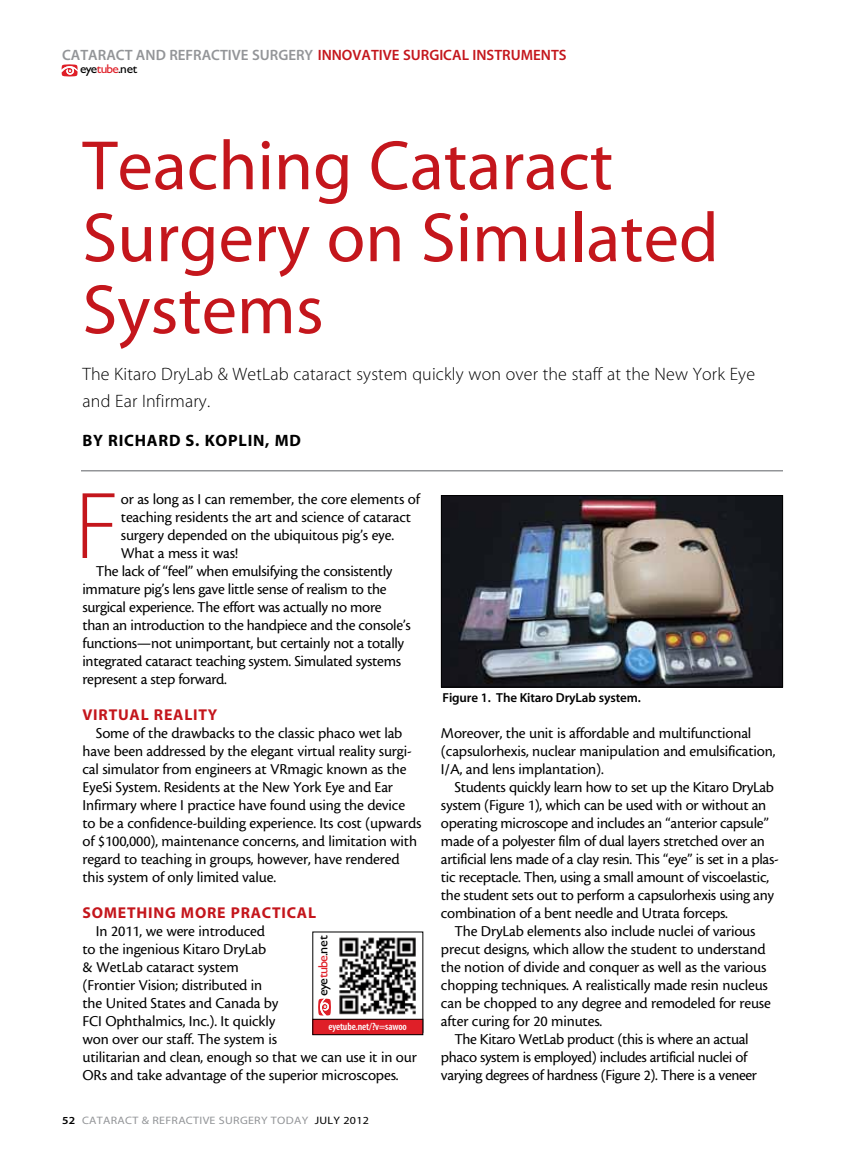
<style>
.page{position:relative;width:864px;height:1161px;background:#fff}
.page>*{position:absolute;margin:0;border:0;box-sizing:border-box;transform-origin:0 0}
.t1{font:95.85px "Myriad MM 215 600";color:#c4161c}
.t2{font:70.5px/72px "Myriad MM 400 600";color:#c4161c}
.t3{font:18px/27px "Myriad MM 215 600";letter-spacing:.01em;color:#000}
.t4{font:16.5px "Myriad MM 700 600";letter-spacing:.045em;color:#000}
.t5{font:15.75px/18px "Cronos MM 408 10";letter-spacing:-.01em;color:#000}
.t6{font:15.75px "Myriad MM 700 600";letter-spacing:.05em;color:#c4161c}
.t7{font:15px "Myriad MM 565 600";color:#c4161c}
.t8{font:13.35px "Gill Sans";letter-spacing:-.035em;color:#000;scale:1.05 1}
.t9{font:13.05px "Myriad MM 565 600";letter-spacing:-.01em;color:#000}
.t10{font:12.75px "Gill Sans";letter-spacing:-.04em;color:#000;scale:1.05 1}
.t11{font:10.8px "Myriad MM 400 600";letter-spacing:.025em;color:#939598;scale:1.11 1}
.t12{font:10.5px "Myriad MM 565 300";letter-spacing:-.01em;color:#fff}
.s1{color:#939598}
.s2{color:#df1f28}
.s3{font-family:"Myriad MM 565 600";color:#000}
.s4{color:#000}
</style>
<div class="page">
<hr style="left:81px;top:470px;width:702px;height:2px;background:#939598">
<svg style="left:318px;top:999px;width:13px;height:17px"></svg>
<img style="left:339px;top:937px;width:77px;height:78px">
<div style="left:313px;top:1019px;width:110px;height:16px;background:#df1f28"></div>
<div style="left:312px;top:1019px;width:111px;height:16px;border:1px solid #000"></div>
<img style="left:443px;top:497px;width:338px;height:188px">
<div style="left:441px;top:495px;width:342px;height:192px;border:1px solid #000"></div>
<svg style="left:62px;top:64px;width:16px;height:13px"></svg>
<p class="t7" style="left:62px;top:47px;width:505px"><span class="s1">CATARACT AND REFRACTIVE SURGERY</span> INNOVATIVE SURGICAL INSTRUMENTS</p>
<p class="t10" style="left:80px;top:62px;width:56px">eye<span class="s2">tube</span>.net</p>
<h2 class="t2" style="left:82px;top:133px;width:638px">Teaching Cataract<br>Surgery on Simulated<br>Systems</h2>
<p class="t3" style="left:82px;top:361px;width:674px">The Kitaro DryLab &amp; WetLab cataract system quickly won over the staff at the New York Eye and Ear Infirmary.</p>
<p class="t4" style="left:82px;top:433px;width:47px">BY RICHAR</p>
<p class="t4" style="left:169px;top:433px;width:58px">D S. KOPLIN</p>
<p class="t4" style="left:265px;top:433px;width:35px">, MD</p>
<h1 class="t1" style="left:75px;top:480px;width:46px">F</h1>
<p class="t5" style="left:121px;top:490px;width:301px">or as long as I can remember, the core elements of</p>
<p class="t5" style="left:121px;top:508px;width:292px">teaching residents the art and science of cataract</p>
<p class="t5" style="left:121px;top:526px;width:275px">surgery depended on the ubiquitous pig’s eye.</p>
<p class="t5" style="left:121px;top:544px;width:119px">What a mess it was!</p>
<p class="t5" style="left:96px;top:562px;width:298px">The lack of “feel” when emulsifying the consistently</p>
<p class="t5" style="left:82px;top:580px;width:306px">immature pig’s lens gave little sense of realism to the</p>
<p class="t5" style="left:82px;top:598px;width:301px">surgical experience. The effort was actually no more</p>
<p class="t5" style="left:82px;top:616px;width:330px">than an introduction to the handpiece and the console’s</p>
<p class="t5" style="left:82px;top:634px;width:323px">functions—not unimportant, but certainly not a totally</p>
<p class="t5" style="left:82px;top:652px;width:320px">integrated cataract teaching system. Simulated systems</p>
<p class="t5" style="left:82px;top:670px;width:146px">represent a step forward.</p>
<p class="t6" style="left:82px;top:707px;width:136px">VIRTUAL REALITY</p>
<p class="t5" style="left:82px;top:724px;width:341px;text-indent:13px">Some of the drawbacks to the classic phaco wet lab have been addressed by the elegant virtual reality surgi&shy;cal simulator from engineers at VRmagic known as the EyeSi System. Residents at the New York Eye and Ear Infirmary where I practice have found using the device to be a confidence-building experience. Its cost (upwards of $100,000), maintenance concerns, and limitation with regard to teaching in groups, however, have rendered this system of only limited value.</p>
<p class="t6" style="left:82px;top:905px;width:235px">SOMETHING MORE PRACTICAL</p>
<p class="t5" style="left:82px;top:922px;width:336px;text-indent:13px">In 2011, we were introduced<br>to the ingenious Kitaro DryLab<br>&amp; WetLab cataract system<br>(Frontier Vision; distributed in<br>the United States and Canada by<br>FCI Ophthalmics, Inc.). It quickly<br>won over our staff. The system is<br>utilitarian and clean, enough so that we can use it in our ORs and take advantage of the superior microscopes.</p>
<p class="t8" style="left:315px;top:996px;width:59px;rotate:-90deg">eye<span class="s2">tube</span>.net</p>
<p class="t12" style="left:328px;top:1021px;width:80px">eyetube.net/?v=sawoo</p>
<p class="t11" style="left:62px;top:1115px;width:278px"><span class="s3">52</span> Cataract &amp; Refractive Surgery Today <span class="s4">july 2012</span></p>
<p class="t9" style="left:442px;top:691px;width:200px">FIGURE 1. THE KITARO DRYLAB SYSTEM.</p>
<p class="t5" style="left:441px;top:724px;width:336px">Moreover, the unit is affordable and multifunctional (capsulorhexis, nuclear manipulation and emulsification,<br>I/A, and lens implantation).</p>
<p class="t5" style="left:441px;top:778px;width:339px;text-indent:13px">Students quickly learn how to set up the Kitaro DryLab system (Figure 1), which can be used with or without an operating microscope and includes an “anterior capsule” made of a polyester film of dual layers stretched over an artificial lens made of a clay resin. This “eye” is set in a plas&shy;tic receptacle. Then, using a small amount of viscoelastic, the student sets out to perform a capsulorhexis using any combination of a bent needle and Utrata forceps.</p>
<p class="t5" style="left:441px;top:923px;width:331px;text-indent:13px">The DryLab elements also include nuclei of various precut designs, which allow the student to understand the notion of divide and conquer as well as the various chopping techniques. A realistically made resin nucleus can be chopped to any degree and remodeled for reuse after curing for 20 minutes.</p>
<p class="t5" style="left:441px;top:1031px;width:318px;text-indent:13px">The Kitaro WetLab product (this is where an actual phaco system is employed) includes artificial nuclei of varying degrees of hardness (Figure 2). There is a veneer</p>
</div>
